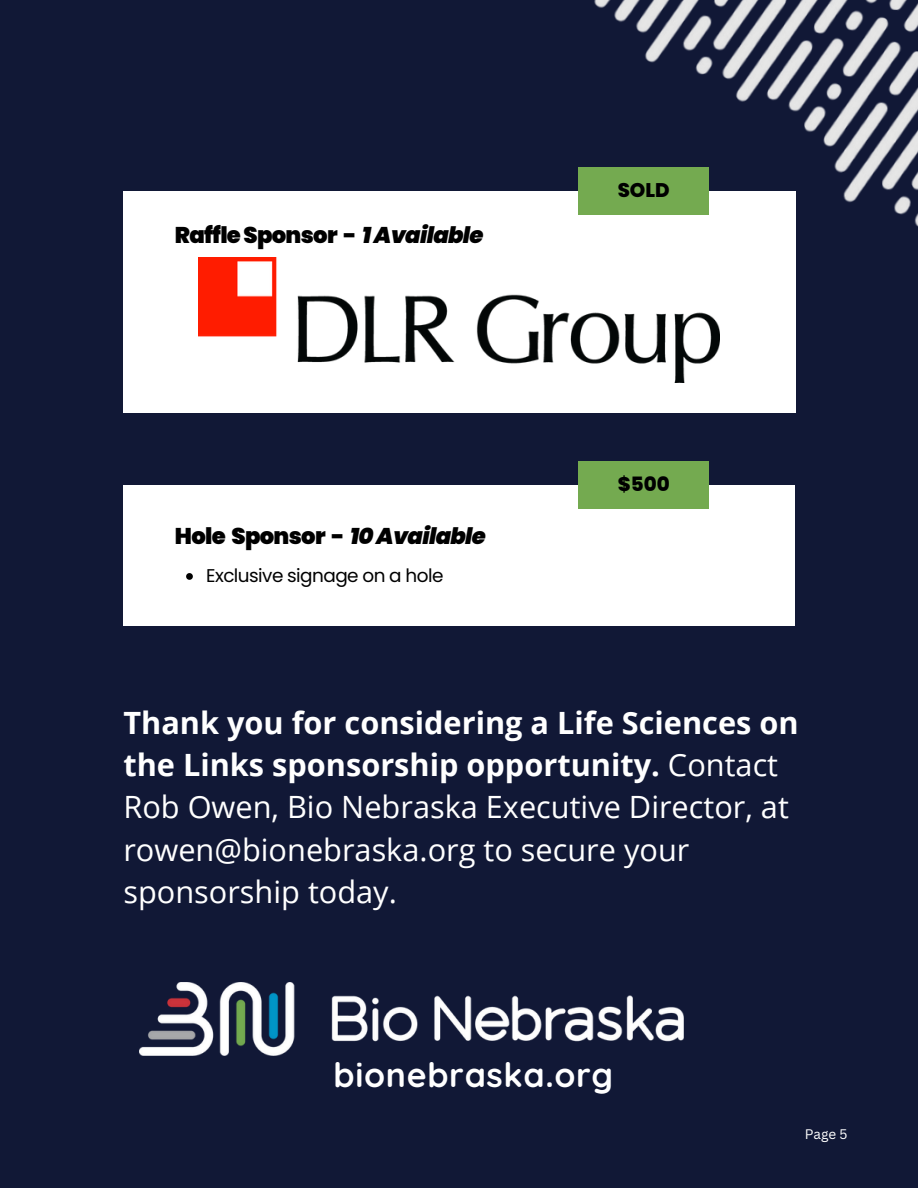
<style>
.page{position:relative;width:918px;height:1188px;background:#111836}
.page>*{position:absolute;margin:0;border:0;box-sizing:border-box;transform-origin:0 0}
.t1{font:700 33.9px "Quicksand";letter-spacing:.02em;color:#fff}
.t2{font:30.75px/42.5px "Open Sans";color:#fff}
.t3{font:900 22.8px "Poppins";letter-spacing:-.03em;color:#000}
.t4{font:800 19.8px "Poppins";color:#000}
.t5{font:18.45px "Poppins";letter-spacing:-.03em;color:#000}
.t6{font:13.5px "Canva Sans";color:#fff}
.s1{font-style:italic}
.s2{font-weight:700}
</style>
<div class="page">
<div style="left:123px;top:191px;width:672px;height:221px;background:#fff"></div>
<div style="left:123px;top:485px;width:672px;height:141px;background:#fff"></div>
<div style="left:579px;top:462px;width:130px;height:47px;background:#74aa50"></div>
<img style="left:139px;top:982px;width:545px;height:74px">
<img style="left:485px;top:0;width:433px;height:413px">
<img style="left:199px;top:258px;width:520px;height:124px">
<svg style="left:186px;top:573px;width:7px;height:7px"></svg>
<h3 class="t3" style="left:175px;top:219px;width:310px">RaffleSponsor - <span class="s1">1Available</span></h3>
<p class="t4" style="left:618px;top:176px;width:53px">SOLD</p>
<p class="t3" style="left:175px;top:520px;width:313px">Hole Sponsor - <span class="s1">10Available</span></p>
<p class="t5" style="left:206px;top:563px;width:239px">Exclusive signage on a hole</p>
<p class="t4" style="left:618px;top:470px;width:53px">$500</p>
<p class="t2" style="left:123px;top:700px;width:677px"><span class="s2">Thank you for considering a Life Sciences on the Links sponsorship opportunity.</span> Contact Rob Owen, Bio Nebraska Executive Director, at rowen@bionebraska.org to secure your sponsorship today.</p>
<h4 class="t1" style="left:334px;top:1053px;width:281px">bionebraska.org</h4>
<h1 class="t6" style="left:805px;top:1125px;width:44px">Page 5</h1>
</div>
